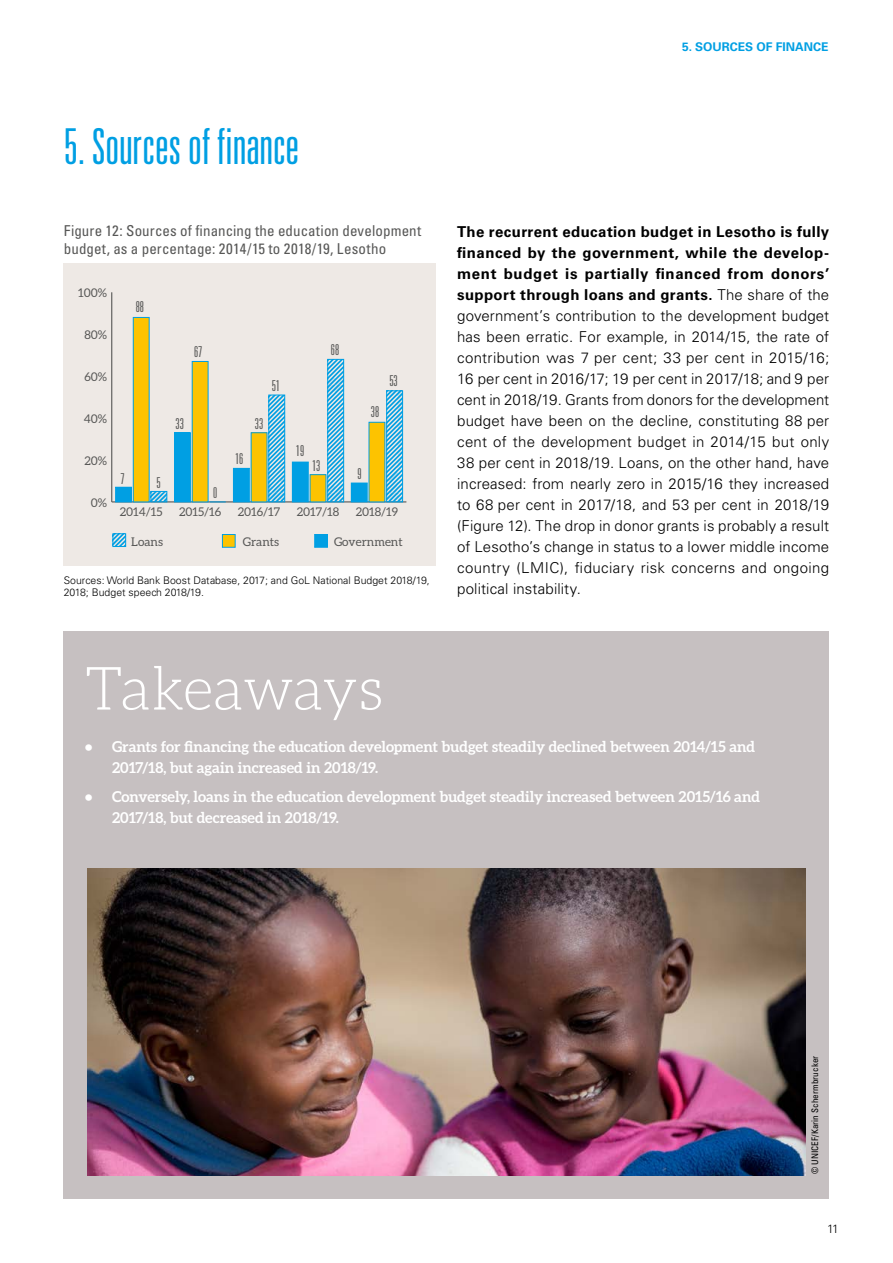
<style>
.page{position:relative;width:893px;height:1263px;background:#fff}
.page>*{position:absolute;margin:0;border:0;box-sizing:border-box;transform-origin:0 0}
.t1{font:300 60px "Aleo";letter-spacing:-.01em;color:#fff}
.t2{font:300 ultra-condensed 49.5px "Univers LT Std";letter-spacing:-.005em;color:#009fe3}
.t3{font:300 15px/21px "Univers LT Std";letter-spacing:.025em;color:#000;text-align:justify}
.t4{font:700 15px/21px "Aleo";letter-spacing:-.005em;color:#fff}
.t5{font:condensed 15px/18px "Univers LT Std";letter-spacing:.005em;color:#575756}
.t6{font:300 ultra-condensed 15px "Univers LT Std";color:#575756}
.t7{font:12px "Aleo";color:#575756}
.t8{font:700 12px "Univers LT Std";color:#009fe3}
.t9{font:300 12px "Univers LT Std";color:#000}
.t10{font:300 10.5px/12.6px "Univers LT Std";color:#000}
.t11{font:condensed 9px "Univers";letter-spacing:.01em;color:#000}
.s1{font-weight:700}
</style>
<div class="page">
<div style="left:64px;top:263px;width:372px;height:303px;background:#eee9e5"></div>
<hr style="left:112px;top:501px;width:294px;height:1px;background:#575756">
<hr style="left:111px;top:292px;width:1px;height:210px;background:#575756">
<svg style="left:153px;top:493px;width:12px;height:7px"></svg>
<div style="left:151px;top:491px;width:16px;height:11px;border:1px solid #009fe3"></div>
<svg style="left:210px;top:501px;width:16px;height:1px"></svg>
<svg style="left:270px;top:397px;width:13px;height:103px"></svg>
<div style="left:268px;top:395px;width:17px;height:107px;border:1px solid #009fe3"></div>
<svg style="left:329px;top:361px;width:13px;height:139px"></svg>
<div style="left:327px;top:359px;width:17px;height:143px;border:1px solid #009fe3"></div>
<svg style="left:388px;top:392px;width:13px;height:108px"></svg>
<div style="left:386px;top:390px;width:17px;height:112px;border:1px solid #009fe3"></div>
<div style="left:133px;top:317px;width:16px;height:185px;background:#fdc300"></div>
<div style="left:133px;top:317px;width:17px;height:185px;border:1px solid #009fe3"></div>
<div style="left:192px;top:361px;width:16px;height:141px;background:#fdc300"></div>
<div style="left:251px;top:433px;width:16px;height:69px;background:#fdc300"></div>
<div style="left:310px;top:475px;width:16px;height:27px;background:#fdc300"></div>
<div style="left:369px;top:422px;width:16px;height:80px;background:#fdc300"></div>
<div style="left:116px;top:487px;width:15px;height:15px;background:#009fe3"></div>
<div style="left:115px;top:487px;width:17px;height:15px;border:1px solid #009fe3"></div>
<div style="left:175px;top:433px;width:15px;height:69px;background:#009fe3"></div>
<div style="left:174px;top:432px;width:17px;height:70px;border:1px solid #009fe3"></div>
<div style="left:233px;top:468px;width:16px;height:34px;background:#009fe3"></div>
<div style="left:233px;top:468px;width:17px;height:34px;border:1px solid #009fe3"></div>
<div style="left:292px;top:462px;width:16px;height:40px;background:#009fe3"></div>
<div style="left:292px;top:462px;width:17px;height:40px;border:1px solid #009fe3"></div>
<div style="left:351px;top:483px;width:16px;height:19px;background:#009fe3"></div>
<div style="left:351px;top:483px;width:17px;height:19px;border:1px solid #009fe3"></div>
<div style="left:222px;top:534px;width:13px;height:13px;background:#fdc300"></div>
<div style="left:222px;top:534px;width:14px;height:14px;border:1px solid #009fe3"></div>
<div style="left:315px;top:534px;width:12px;height:13px;background:#009fe3"></div>
<div style="left:314px;top:534px;width:14px;height:14px;border:1px solid #009fe3"></div>
<svg style="left:115px;top:535px;width:9px;height:10px"></svg>
<div style="left:113px;top:533px;width:13px;height:14px;border:1px solid #009fe3"></div>
<div style="left:64px;top:631px;width:765px;height:568px;background:#c6c0c1"></div>
<img style="left:88px;top:868px;width:717px;height:307px">
<p class="t8" style="left:682px;top:40px;width:148px">5. Sources of finance</p>
<h2 class="t2" style="left:64px;top:121px;width:237px">5. Sources of finance</h2>
<p class="t5" style="left:64px;top:221px;width:359px">Figure 12: Sources of financing the education development budget, as a percentage: 2014/15 to 2018/19, Lesotho</p>
<p class="t7" style="left:78px;top:286px;width:30px">100%</p>
<p class="t7" style="left:84px;top:328px;width:24px">80%</p>
<p class="t7" style="left:84px;top:370px;width:24px">60%</p>
<p class="t7" style="left:84px;top:412px;width:25px">40%</p>
<p class="t7" style="left:85px;top:454px;width:24px">20%</p>
<p class="t7" style="left:91px;top:496px;width:18px">0%</p>
<p class="t6" style="left:136px;top:299px;width:10px">88</p>
<p class="t6" style="left:194px;top:344px;width:10px">67</p>
<p class="t6" style="left:121px;top:470px;width:6px">7</p>
<p class="t6" style="left:176px;top:416px;width:10px">33</p>
<p class="t6" style="left:156px;top:474px;width:6px">5</p>
<p class="t6" style="left:213px;top:485px;width:6px">0</p>
<p class="t6" style="left:235px;top:451px;width:10px">16</p>
<p class="t6" style="left:272px;top:378px;width:10px">51</p>
<p class="t6" style="left:255px;top:416px;width:10px">33</p>
<p class="t6" style="left:331px;top:342px;width:10px">68</p>
<p class="t6" style="left:296px;top:443px;width:10px">19</p>
<p class="t6" style="left:312px;top:458px;width:10px">13</p>
<p class="t6" style="left:371px;top:404px;width:10px">38</p>
<p class="t6" style="left:389px;top:373px;width:10px">53</p>
<p class="t6" style="left:357px;top:466px;width:6px">9</p>
<p class="t7" style="left:120px;top:504px;width:44px">2014/15</p>
<p class="t7" style="left:179px;top:504px;width:44px">2015/16</p>
<p class="t7" style="left:238px;top:504px;width:44px">2016/17</p>
<p class="t7" style="left:297px;top:504px;width:44px">2017/18</p>
<p class="t7" style="left:356px;top:504px;width:44px">2018/19</p>
<p class="t7" style="left:131px;top:535px;width:33px">Loans</p>
<p class="t7" style="left:243px;top:535px;width:38px">Grants</p>
<p class="t7" style="left:334px;top:535px;width:70px">Government</p>
<p class="t10" style="left:64px;top:574px;width:367px">Sources: World Bank Boost Database, 2017; and GoL National Budget 2018/19,<br>2018; Budget speech 2018/19.</p>
<p class="t3" style="left:457px;top:221px;width:374px"><span class="s1">The recurrent education budget in Lesotho is fully financed by the government, while the develop&shy;ment budget is partially financed from donors’ support through loans and grants.</span> The share of the government’s contribution to the development budget has been erratic. For example, in 2014/15, the rate of contribution was 7 per cent; 33 per cent in 2015/16; 16 per cent in 2016/17; 19 per cent in 2017/18; and 9 per cent in 2018/19. Grants from donors for the development budget have been on the decline, constituting 88 per cent of the development budget in 2014/15 but only 38 per cent in 2018/19. Loans, on the other hand, have increased: from nearly zero in 2015/16 they increased to 68 per cent in 2017/18, and 53 per cent in 2018/19 (Figure 12). The drop in donor grants is probably a result of Lesotho’s change in status to a lower middle income country (LMIC), fiduciary risk concerns and ongoing political instability.</p>
<h1 class="t1" style="left:85px;top:656px;width:300px">Takeaways</h1>
<p class="t4" style="left:112px;top:736px;width:645px;text-indent:-27px">• Grants for financing the education development budget steadily declined between 2014/15 and<br>2017/18, but again increased in 2018/19.</p>
<p class="t4" style="left:112px;top:786px;width:650px;text-indent:-27px">• Conversely, loans in the education development budget steadily increased between 2015/16 and<br>2017/18, but decreased in 2018/19.</p>
<p class="t11" style="left:809px;top:1174px;width:120px;rotate:-90deg">© UNICEF/Karin Schermbrucker</p>
<p class="t9" style="left:827px;top:1222px;width:13px">11</p>
</div>
